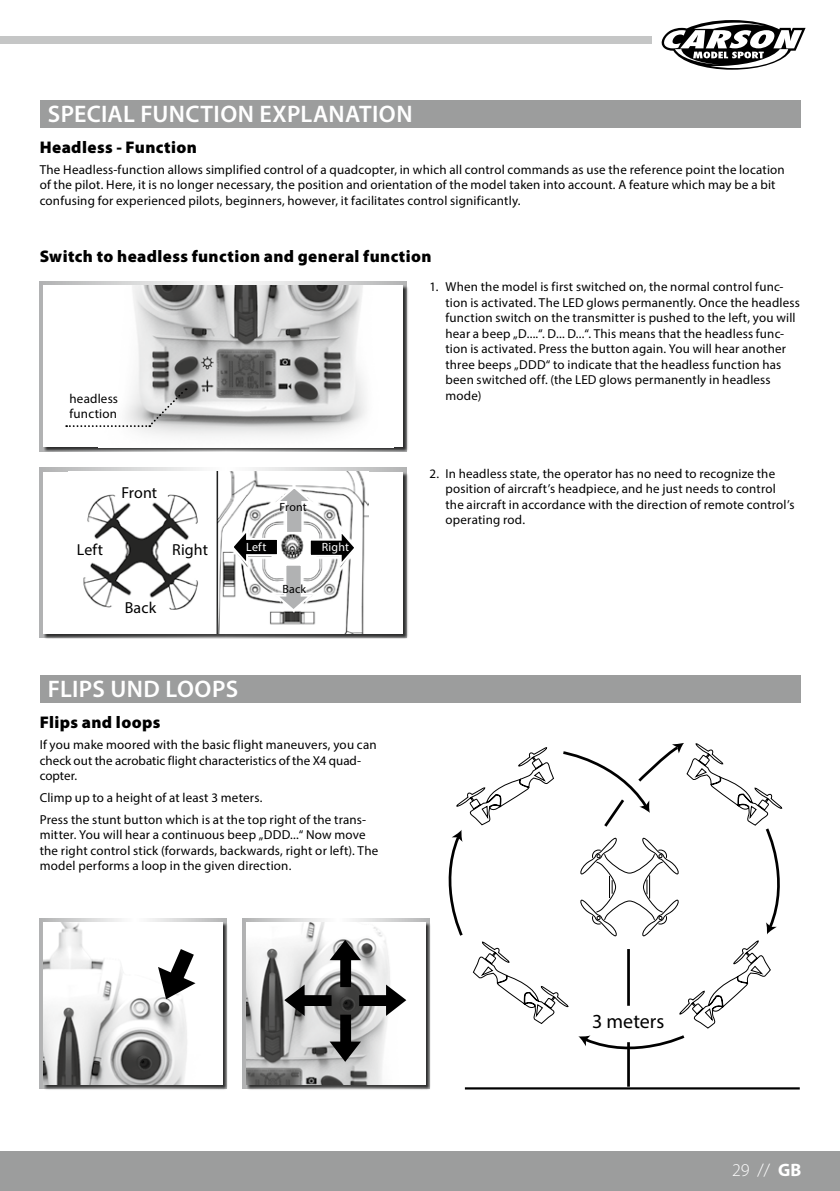
<style>
.page{position:relative;width:840px;height:1191px;background:#fff}
.page>*{position:absolute;margin:0;border:0;box-sizing:border-box;transform-origin:0 0}
.t1{font:600 24px "Myriad Pro";letter-spacing:.01em;color:#fff}
.t2{font:20px "Myriad Pro";letter-spacing:.005em;color:#000}
.t3{font:300 18px "Myriad Pro";color:#fff}
.t4{font:900 17px "Myriad Pro";letter-spacing:.025em;color:#000}
.t5{font:900 16.8px "Myriad Pro";letter-spacing:.025em;color:#000}
.t6{font:16px "Myriad Pro";letter-spacing:.005em;color:#000}
.t7{font:13px/15.6px "Myriad Pro";letter-spacing:.015em;color:#000}
.t8{font:12px "Myriad Pro";letter-spacing:.015em;color:#000}
.t9{font:12px "Myriad Pro";letter-spacing:.015em;color:#fff}
.s1{font-weight:700}
</style>
<div class="page">
<div style="left:0;top:1151px;width:839px;height:40px;background:#9c9d9d"></div>
<div style="left:0;top:36px;width:651px;height:8px;background:#c5c6c6"></div>
<svg style="left:661px;top:20px;width:144px;height:50px"></svg>
<div style="left:40px;top:675px;width:759px;height:28px;background:#9c9d9d"></div>
<hr style="left:626px;top:1042px;width:3px;height:44px;background:#000">
<hr style="left:464px;top:1087px;width:335px;height:2px;background:#000">
<svg style="left:242px;top:918px;width:187px;height:171px"></svg>
<svg style="left:40px;top:918px;width:187px;height:171px"></svg>
<div style="left:44px;top:923px;width:184px;height:167px;background:#000;opacity:.75"></div>
<div style="left:44px;top:922px;width:179px;height:163px;background:#fff"></div>
<img style="left:44px;top:922px;width:152px;height:163px">
<div style="left:247px;top:923px;width:183px;height:167px;background:#000;opacity:.75"></div>
<div style="left:246px;top:922px;width:179px;height:163px;background:#fff"></div>
<img style="left:246px;top:922px;width:161px;height:163px">
<svg style="left:158px;top:949px;width:37px;height:50px"></svg>
<svg style="left:284px;top:940px;width:122px;height:121px"></svg>
<svg style="left:448px;top:743px;width:335px;height:317px"></svg>
<div style="left:40px;top:100px;width:759px;height:28px;background:#9c9d9d"></div>
<svg style="left:40px;top:281px;width:366px;height:170px"></svg>
<div style="left:44px;top:286px;width:364px;height:166px;background:#000;opacity:.75"></div>
<div style="left:44px;top:285px;width:359px;height:162px;background:#fff"></div>
<img style="left:132px;top:285px;width:234px;height:151px">
<svg style="left:40px;top:468px;width:366px;height:169px"></svg>
<div style="left:44px;top:472px;width:364px;height:166px;background:#000;opacity:.75"></div>
<div style="left:44px;top:472px;width:359px;height:161px;background:#fff"></div>
<img style="left:83px;top:472px;width:285px;height:161px">
<svg style="left:229px;top:484px;width:129px;height:129px"></svg>
<svg style="left:66px;top:388px;width:121px;height:39px"></svg>
<h1 class="t1" style="left:48px;top:99px;width:366px">SPECIAL FUNCTION EXPLANATION</h1>
<h3 class="t4" style="left:40px;top:135px;width:159px">Headless - Function</h3>
<p class="t7" style="left:40px;top:161px;width:746px">The Headless-function allows simplified control of a quadcopter, in which all control commands as use the reference point the location of the pilot. Here, it is no longer necessary, the position and orientation of the model taken into account. A feature which may be a bit confusing for experienced pilots, beginners, however, it facilitates control significantly.</p>
<p class="t5" style="left:40px;top:245px;width:393px">Switch to headless function and general function</p>
<p class="t7" style="left:69px;top:390px;width:50px">headless function</p>
<p class="t6" style="left:121px;top:482px;width:37px">Front</p>
<p class="t6" style="left:77px;top:540px;width:28px">Left</p>
<p class="t6" style="left:172px;top:540px;width:37px">Right</p>
<p class="t6" style="left:125px;top:597px;width:33px">Back</p>
<p class="t8" style="left:279px;top:499px;width:29px">Front</p>
<p class="t9" style="left:246px;top:540px;width:22px">Left</p>
<p class="t9" style="left:322px;top:540px;width:29px">Right</p>
<p class="t8" style="left:282px;top:581px;width:25px">Back</p>
<h1 class="t1" style="left:48px;top:673px;width:189px">FLIPS UND LOOPS</h1>
<h3 class="t4" style="left:40px;top:710px;width:122px">Flips and loops</h3>
<p class="t7" style="left:40px;top:737px;width:338px">If you make moored with the basic flight maneuvers, you can check out the acrobatic flight characteristics of the X4 quad&shy;copter.</p>
<p class="t7" style="left:40px;top:786px;width:328px;line-height:21.6px">Climp up to a height of at least 3 meters.<br>Press the stunt button which is at the top right of the trans-</p>
<p class="t7" style="left:40px;top:827px;width:340px">mitter. You will hear a continuous beep „DDD...“ Now move the right control stick (forwards, backwards, right or left). The model performs a loop in the given direction.</p>
<p class="t7" style="left:445px;top:279px;width:356px;text-indent:-16px">1. When the model is first switched on, the normal control func&shy;tion is activated. The LED glows permanently. Once the headless function switch on the transmitter is pushed to the left, you will hear a beep „D....“. D... D...“. This means that the headless func&shy;tion is activated. Press the button again. You will hear another three beeps „DDD“ to indicate that the headless function has been switched off. (the LED glows permanently in headless mode)</p>
<p class="t7" style="left:445px;top:465px;width:350px;text-indent:-16px">2. In headless state, the operator has no need to recognize the position of aircraft’s headpiece, and he just needs to control the aircraft in accordance with the direction of remote control’s operating rod.</p>
<h2 class="t2" style="left:591px;top:1009px;width:74px">3 meters</h2>
<h3 class="t3" style="left:731px;top:1159px;width:71px">29 // <span class="s1">GB</span></h3>
</div>
